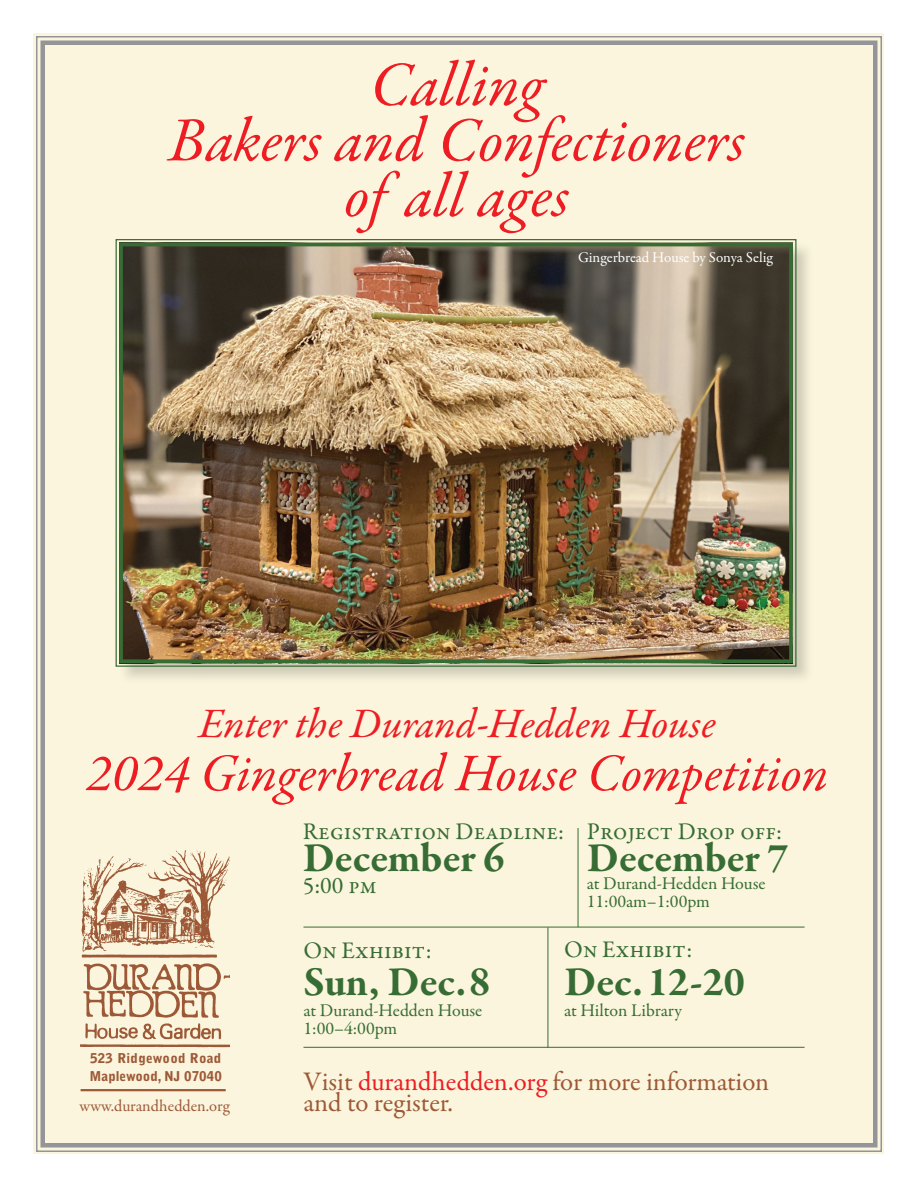
<style>
.page{position:relative;width:918px;height:1188px;background:#fff}
.page>*{position:absolute;margin:0;border:0;box-sizing:border-box;transform-origin:0 0}
.t1{font:italic 63px/55.5px "Garamond Premr Pro";letter-spacing:-.005em;color:#ee1d23;text-align:center}
.t2{font:italic 53.1px "Garamond Premr Pro";letter-spacing:-.005em;color:#ee1d23}
.t3{font:italic 42.15px "Garamond Premr Pro";color:#ee1d23}
.t4{font:700 42px "Garamond Premr Pro";letter-spacing:.005em;color:#376c34}
.t5{font:27px "Garamond Premr Pro";color:#9d5937}
.t6{font:24px "Garamond Premr Pro";color:#376c34}
.t7{font:18px/18px "Garamond Premr Pro";color:#376c34}
.t8{font:16.5px "Garamond Premr Pro";color:#9d5937}
.t9{font:15px "Garamond Premr Pro";color:#fff}
.t10{font:900 13.5px/18px "Bell Gothic Std";color:#9d5937}
.s1{color:#ee1d23}
</style>
<div class="page">
<div style="left:35px;top:35px;width:848px;height:1118px;background:#faf5dc"></div>
<div style="left:40px;top:40px;width:838px;height:1108px;border:4px solid #939598"></div>
<img style="left:81px;top:845px;width:149px;height:209px">
<hr style="left:81px;top:1089px;width:145px;height:2px;background:#9d5937">
<div style="left:118px;top:241px;width:697px;height:444px;background:#231f20;opacity:.2"></div>
<img style="left:115px;top:238px;width:682px;height:429px">
<div style="left:119px;top:243px;width:674px;height:420px;border:4px solid #376c34"></div>
<hr style="left:303px;top:1047px;width:502px;height:1px;background:#376c34">
<hr style="left:303px;top:927px;width:502px;height:1px;background:#376c34">
<hr style="left:578px;top:828px;width:1px;height:99px;background:#376c34">
<hr style="left:548px;top:927px;width:1px;height:121px;background:#376c34">
<h1 class="t1" style="left:168px;top:61px;width:578px">Calling<br>Bakers and Confectioners of all ages</h1>
<p class="t9" style="left:578px;top:249px;width:197px">Gingerbread House by Sonya Selig</p>
<h3 class="t3" style="left:199px;top:697px;width:518px">Enter the Durand-Hedden House</h3>
<h2 class="t2" style="left:86px;top:740px;width:744px">2024 Gingerbread House Competition</h2>
<h3 class="t6" style="left:303px;top:817px;width:263px">Registration Deadline:</h3>
<h3 class="t4" style="left:303px;top:832px;width:203px">December 6</h3>
<h3 class="t6" style="left:303px;top:871px;width:76px">5:00 pm</h3>
<h3 class="t6" style="left:587px;top:817px;width:197px">Project Drop off:</h3>
<h3 class="t4" style="left:587px;top:832px;width:203px">December 7</h3>
<p class="t7" style="left:587px;top:874px;width:180px">at Durand-Hedden House<br>11:00am–1:00pm</p>
<h3 class="t6" style="left:564px;top:935px;width:130px">On Exhibit:</h3>
<h3 class="t4" style="left:564px;top:956px;width:182px">Dec. 12-20</h3>
<p class="t7" style="left:564px;top:1001px;width:119px">at Hilton Library</p>
<h3 class="t6" style="left:303px;top:936px;width:130px">On Exhibit:</h3>
<h3 class="t4" style="left:303px;top:956px;width:189px">Sun, Dec. 8</h3>
<p class="t7" style="left:303px;top:1002px;width:180px">at Durand-Hedden House<br>1:00–4:00pm</p>
<h3 class="t5" style="left:303px;top:1065px;width:467px">Visit <span class="s1">durandhedden.org</span> for more information</h3>
<p class="t10" style="left:90px;top:1049px;width:134px">523 Ridgewood Road<br>Maplewood, NJ 07040</p>
<p class="t8" style="left:80px;top:1096px;width:152px">www.durandhedden.org</p>
<h3 class="t5" style="left:303px;top:1087px;width:151px">and to register.</h3>
</div>
